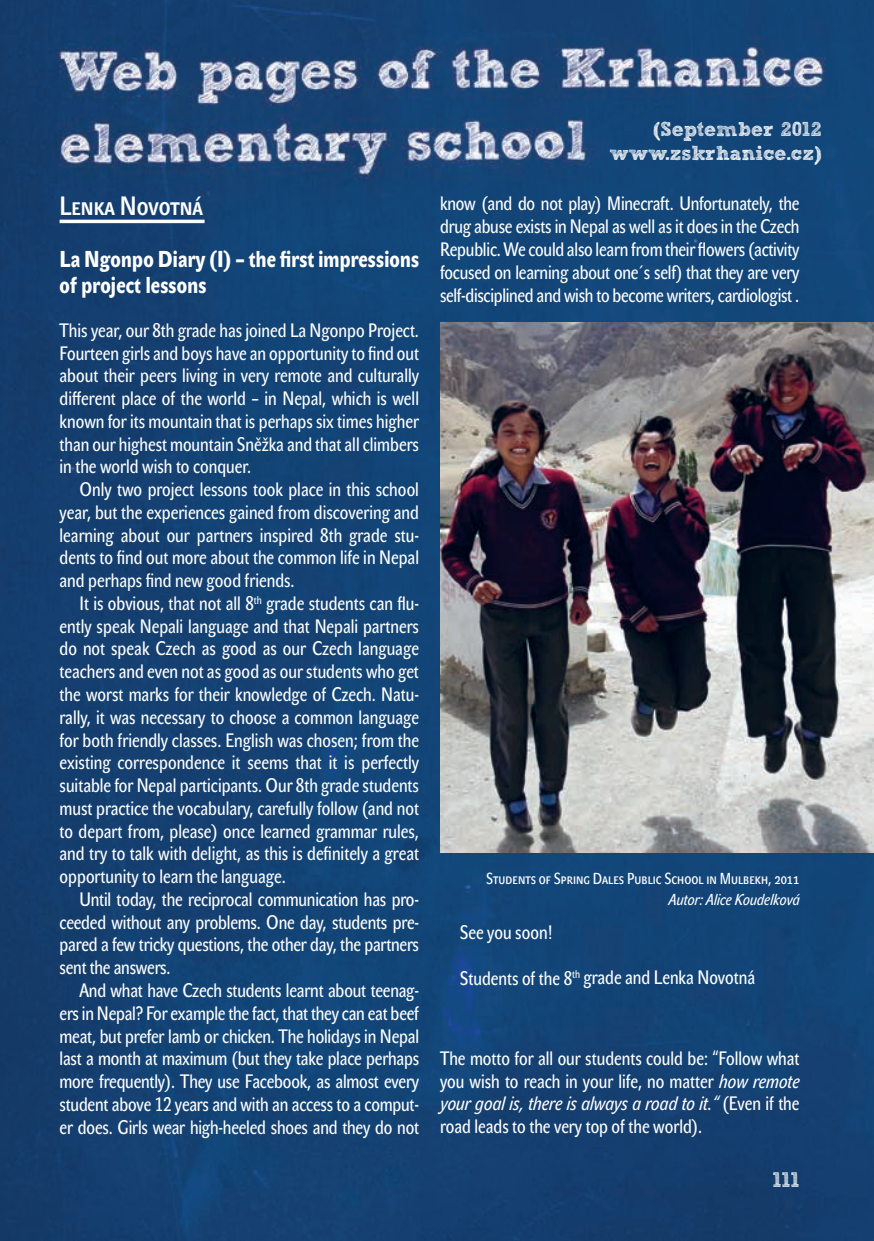
<style>
.page{position:relative;width:874px;height:1241px;background:#fff}
.page>*{position:absolute;margin:0;border:0;box-sizing:border-box;transform-origin:0 0}
.t1{font:26.25px "John Sans Cond Med Pro";color:#fff}
.t2{font:22.75px/26.2px "John Sans Cond Heavy Pro";letter-spacing:.01em;color:#fff}
.t3{font:21px "Sketch Rockwell";color:#fff}
.t4{font:20.12px/24.2px "Sketch Rockwell";color:#fff;text-align:right}
.t5{font:19.25px/22.8px "John Sans Cond Text Pro";color:#fff;text-align:justify}
.t6{font:15.75px "John Sans Cond Text Pro";color:#fff}
.t7{font:italic 15.75px "John Sans Cond Text Pro";color:#fff}
.s1{font-style:italic}
</style>
<div class="page">
<img style="left:0;top:0;width:873px;height:1240px">
<hr style="left:60px;top:220px;width:144px;height:3px;background:#fff">
<img style="left:440px;top:323px;width:433px;height:529px">
<h1 class="t1" style="left:60px;top:191px;width:145px">Lenka Novotná</h1>
<p class="t2" style="left:60px;top:246px;width:361px">La Ngonpo Diary (I) – the first impressions of project lessons</p>
<p class="t5" style="left:60px;top:319px;width:361px">This year, our 8th grade has joined La Ngonpo Project.<br>Fourteen girls and boys have an opportunity to find out about their peers living in very remote and culturally different place of the world – in Nepal, which is well known for its mountain that is perhaps six times higher than our highest mountain Sněžka and that all climbers in the world wish to conquer.</p>
<p class="t5" style="left:60px;top:478px;width:361px;text-indent:20px">Only two project lessons took place in this school year, but the experiences gained from discovering and learning about our partners inspired 8th grade stu&shy;dents to find out more about the common life in Nepal and perhaps find new good friends.</p>
<p class="t5" style="left:60px;top:592px;width:361px;text-indent:20px">It is obvious, that not all 8<sup>th</sup> grade students can flu&shy;ently speak Nepali language and that Nepali partners do not speak Czech as good as our Czech language teachers and even not as good as our students who get the worst marks for their knowledge of Czech. Natu&shy;rally, it was necessary to choose a common language for both friendly classes. English was chosen; from the existing correspondence it seems that it is perfectly suitable for Nepal participants. Our 8th grade students must practice the vocabulary, carefully follow (and not to depart from, please) once learned grammar rules, and try to talk with delight, as this is definitely a great opportunity to learn the language.</p>
<p class="t5" style="left:60px;top:887px;width:361px;text-indent:20px">Until today, the reciprocal communication has pro&shy;ceeded without any problems. One day, students pre&shy;pared a few tricky questions, the other day, the partners sent the answers.</p>
<p class="t5" style="left:60px;top:978px;width:361px;text-indent:20px">And what have Czech students learnt about teenag&shy;ers in Nepal? For example the fact, that they can eat beef meat, but prefer lamb or chicken. The holidays in Nepal last a month at maximum (but they take place perhaps more frequently). They use Facebook, as almost every student above 12 years and with an access to a comput&shy;er does. Girls wear high-heeled shoes and they do not</p>
<p class="t4" style="left:609px;top:117px;width:214px">(September 2012 www.zskrhanice.cz)</p>
<p class="t5" style="left:440px;top:192px;width:361px">know (and do not play) Minecraft. Unfortunately, the drug abuse exists in Nepal as well as it does in the Czech Republic. We could also learn from their flowers (activity focused on learning about one´s self) that they are very self-disciplined and wish to become writers, cardiologist .</p>
<p class="t6" style="left:486px;top:869px;width:314px">Students of Spring Dales Public School in Mulbekh, 2011</p>
<p class="t7" style="left:668px;top:890px;width:132px">Autor: Alice Koudelková</p>
<p class="t5" style="left:459px;top:920px;width:94px">See you soon!</p>
<p class="t5" style="left:459px;top:966px;width:296px">Students of the 8<sup>th</sup> grade and Lenka Novotná</p>
<p class="t5" style="left:440px;top:1046px;width:361px">The motto for all our students could be: “Follow what you wish to reach in your life, no matter <span class="s1">how remote your goal is, there is always a road to it.“</span> (Even if the road leads to the very top of the world).</p>
<p class="t3" style="left:772px;top:1167px;width:28px">111</p>
</div>
